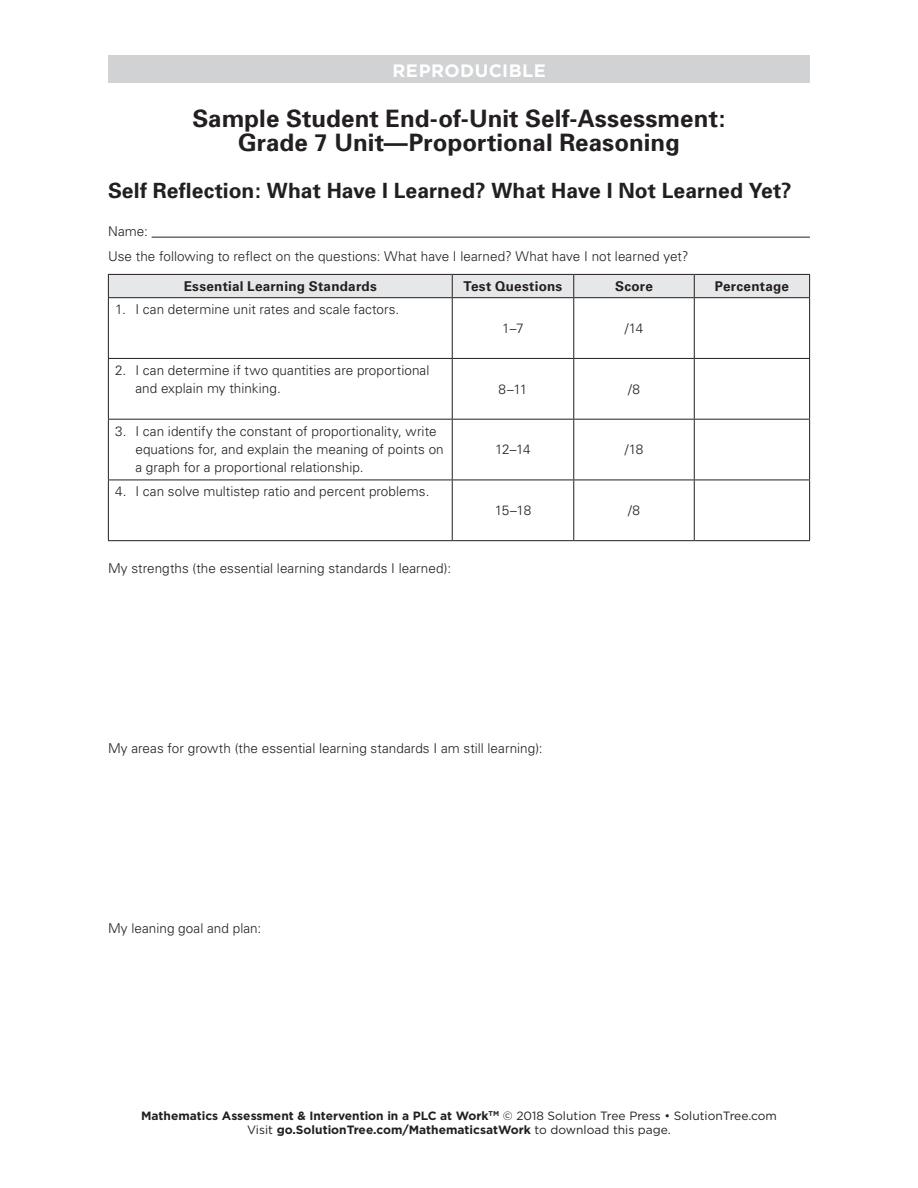
<style>
.page{position:relative;width:918px;height:1188px;background:#fff}
.page>*{position:absolute;margin:0;border:0;box-sizing:border-box;transform-origin:0 0}
.repro_title{font:700 24px/24px "Univers";letter-spacing:.005em;color:#231f20;text-align:center}
.repro_heading_1{font:700 21px "Univers";letter-spacing:.005em;color:#231f20}
.t1{font:700 18px "Gotham";letter-spacing:.025em;color:#fff}
.figure_text{font:300 13.5px/18px "Univers LT Std";letter-spacing:.005em;color:#231f20}
.figure_column_header{font:700 13.5px "Univers LT Std";letter-spacing:.02em;color:#231f20}
.t2{font:700 12px/14.4px "Gotham";color:#231f20;text-align:center}
.s1{font-weight:400}
</style>
<div class="page">
<div style="left:108px;top:56px;width:702px;height:27px;background:#d1d2d4"></div>
<hr style="left:152px;top:237px;width:658px;height:1px;background:#231f20">
<div style="left:108px;top:274px;width:702px;height:23px;background:#e6e7e9"></div>
<hr style="left:108px;top:297px;width:344px;height:1px;background:#231f20">
<hr style="left:108px;top:298px;width:1px;height:60px;background:#231f20">
<hr style="left:452px;top:297px;width:122px;height:1px;background:#231f20">
<hr style="left:452px;top:298px;width:1px;height:60px;background:#231f20">
<hr style="left:574px;top:297px;width:120px;height:1px;background:#231f20">
<hr style="left:573px;top:298px;width:1px;height:60px;background:#231f20">
<hr style="left:694px;top:297px;width:116px;height:1px;background:#231f20">
<hr style="left:694px;top:298px;width:1px;height:60px;background:#231f20">
<hr style="left:809px;top:298px;width:1px;height:60px;background:#231f20">
<hr style="left:108px;top:358px;width:344px;height:1px;background:#231f20">
<hr style="left:108px;top:359px;width:1px;height:60px;background:#231f20">
<hr style="left:452px;top:358px;width:122px;height:1px;background:#231f20">
<hr style="left:452px;top:359px;width:1px;height:60px;background:#231f20">
<hr style="left:574px;top:358px;width:120px;height:1px;background:#231f20">
<hr style="left:573px;top:359px;width:1px;height:60px;background:#231f20">
<hr style="left:694px;top:358px;width:116px;height:1px;background:#231f20">
<hr style="left:694px;top:359px;width:1px;height:60px;background:#231f20">
<hr style="left:809px;top:359px;width:1px;height:60px;background:#231f20">
<hr style="left:108px;top:419px;width:344px;height:1px;background:#231f20">
<hr style="left:108px;top:420px;width:1px;height:60px;background:#231f20">
<hr style="left:452px;top:419px;width:122px;height:1px;background:#231f20">
<hr style="left:452px;top:420px;width:1px;height:60px;background:#231f20">
<hr style="left:574px;top:419px;width:120px;height:1px;background:#231f20">
<hr style="left:573px;top:420px;width:1px;height:60px;background:#231f20">
<hr style="left:694px;top:419px;width:116px;height:1px;background:#231f20">
<hr style="left:694px;top:420px;width:1px;height:60px;background:#231f20">
<hr style="left:809px;top:420px;width:1px;height:60px;background:#231f20">
<hr style="left:108px;top:480px;width:344px;height:1px;background:#231f20">
<hr style="left:108px;top:480px;width:1px;height:60px;background:#231f20">
<hr style="left:452px;top:480px;width:122px;height:1px;background:#231f20">
<hr style="left:452px;top:480px;width:1px;height:60px;background:#231f20">
<hr style="left:574px;top:480px;width:120px;height:1px;background:#231f20">
<hr style="left:573px;top:480px;width:1px;height:60px;background:#231f20">
<hr style="left:694px;top:480px;width:116px;height:1px;background:#231f20">
<hr style="left:694px;top:480px;width:1px;height:60px;background:#231f20">
<hr style="left:809px;top:480px;width:1px;height:60px;background:#231f20">
<hr style="left:108px;top:540px;width:344px;height:1px;background:#231f20">
<hr style="left:452px;top:540px;width:122px;height:1px;background:#231f20">
<hr style="left:574px;top:540px;width:120px;height:1px;background:#231f20">
<hr style="left:694px;top:540px;width:116px;height:1px;background:#231f20">
<h3 class="t1" style="left:392px;top:58px;width:155px">REPRODUCIBLE</h3>
<p class="repro_title" style="left:192px;top:107px;width:535px">Sample Student End-of-Unit Self-Assessment:<br>Grade 7 Unit—Proportional Reasoning</p>
<p class="repro_heading_1" style="left:108px;top:177px;width:685px">Self Reflection: What Have I Learned? What Have I Not Learned Yet?</p>
<p class="figure_text" style="left:108px;top:222px;width:41px">Name:</p>
<p class="figure_text" style="left:108px;top:247px;width:582px">Use the following to reflect on the questions: What have I learned? What have I not learned yet?</p>
<p class="figure_column_header" style="left:184px;top:278px;width:195px">Essential Learning Standards</p>
<p class="figure_column_header" style="left:464px;top:278px;width:100px">Test Questions</p>
<p class="figure_column_header" style="left:615px;top:278px;width:39px">Score</p>
<p class="figure_column_header" style="left:715px;top:278px;width:76px">Percentage</p>
<p class="figure_text" style="left:115px;top:300px;width:286px">1. I can determine unit rates and scale factors.</p>
<p class="figure_text" style="left:502px;top:319px;width:23px">1–7</p>
<p class="figure_text" style="left:625px;top:319px;width:20px">/14</p>
<p class="figure_text" style="left:135px;top:361px;width:296px;text-indent:-20px">2. I can determine if two quantities are proportional and explain my thinking.</p>
<p class="figure_text" style="left:499px;top:380px;width:30px">8–11</p>
<p class="figure_text" style="left:628px;top:380px;width:13px">/8</p>
<p class="figure_text" style="left:135px;top:422px;width:310px;text-indent:-20px">3. I can identify the constant of proportionality, write equations for, and explain the meaning of points on a graph for a proportional relationship.</p>
<p class="figure_text" style="left:115px;top:483px;width:316px">4. I can solve multistep ratio and percent problems.</p>
<p class="figure_text" style="left:108px;top:559px;width:345px">My strengths (the essential learning standards I learned):</p>
<p class="figure_text" style="left:495px;top:441px;width:37px">12–14</p>
<p class="figure_text" style="left:625px;top:441px;width:20px">/18</p>
<p class="figure_text" style="left:495px;top:501px;width:38px">15–18</p>
<p class="figure_text" style="left:628px;top:501px;width:13px">/8</p>
<p class="figure_text" style="left:108px;top:739px;width:436px">My areas for growth (the essential learning standards I am still learning):</p>
<p class="figure_text" style="left:108px;top:919px;width:155px">My leaning goal and plan:</p>
<p class="t2" style="left:141px;top:1109px;width:637px">Mathematics Assessment &amp; Intervention in a PLC at Work<sup>TM</sup> <span class="s1">© 2018 Solution Tree Press • SolutionTree.com<br>Visit</span> go.SolutionTree.com/MathematicsatWork <span class="s1">to download this page.</span></p>
</div>
